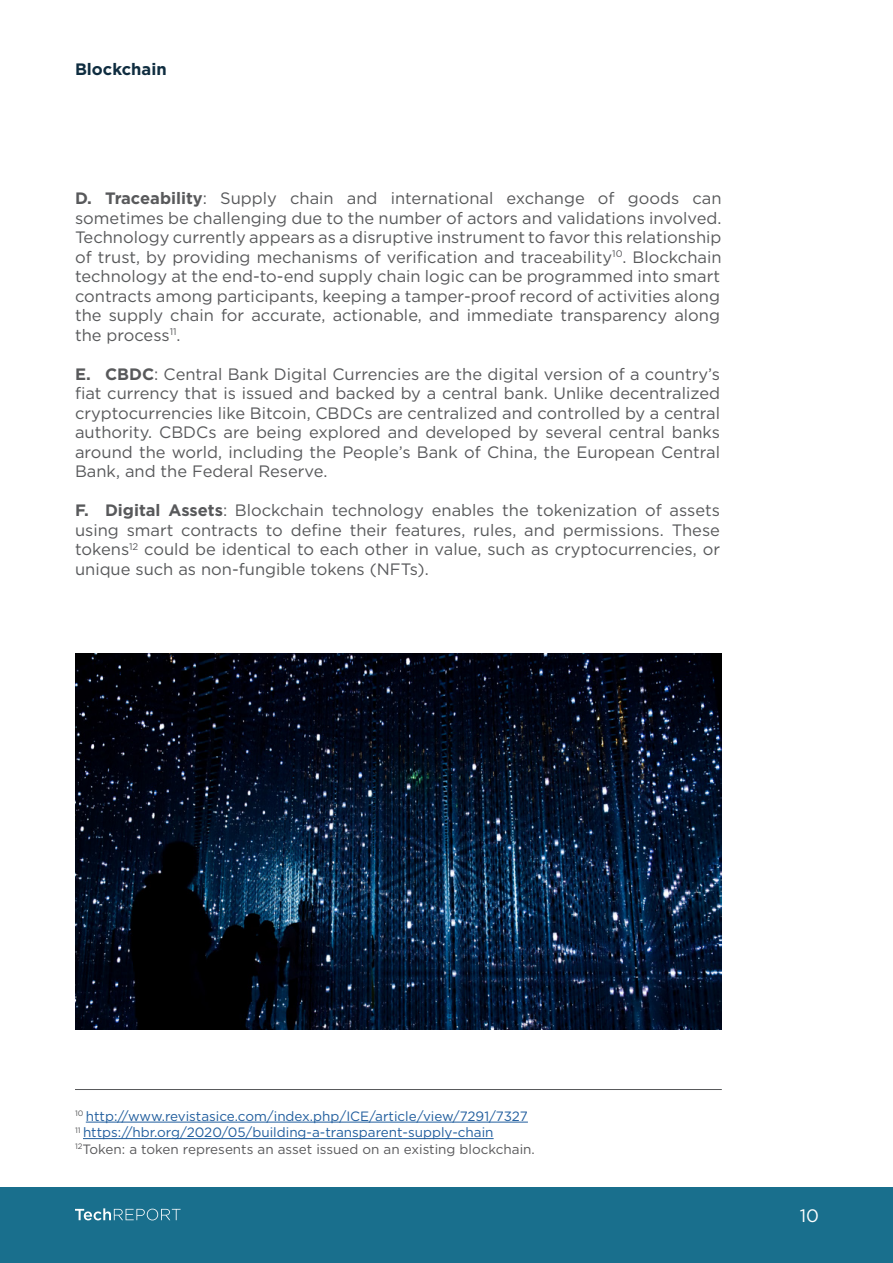
<style>
.page{position:relative;width:893px;height:1263px;background:#fff}
.page>*{position:absolute;margin:0;border:0;box-sizing:border-box;transform-origin:0 0}
.t1{font:18px "Gotham";color:#fff}
.t2{font:16.5px/19.5px "Gotham";color:#58595b;text-align:justify}
.t3{font:700 16.5px "Gotham";color:#0f2d40}
.t4{font:13.5px/16.5px "Gotham";color:#215e9e}
.s1{font-weight:700}
.s2{color:#58585a}
</style>
<div class="page">
<div style="left:0;top:1187px;width:893px;height:76px;background:#196f8d"></div>
<svg style="left:75px;top:1208px;width:106px;height:12px"></svg>
<hr style="left:86px;top:1122px;width:442px;height:1px;background:#215e9e">
<hr style="left:83px;top:1138px;width:411px;height:1px;background:#215e9e">
<hr style="left:75px;top:1089px;width:647px;height:1px;background:#58595b">
<img style="left:75px;top:654px;width:647px;height:376px">
<p class="t3" style="left:75px;top:58px;width:93px">Blockchain</p>
<p class="t2" style="left:75px;top:188px;width:648px"><span class="s1">D. Traceability</span>: Supply chain and international exchange of goods can sometimes be challenging due to the number of actors and validations involved.<br>Technology currently appears as a disruptive instrument to favor this relationship of trust, by providing mechanisms of verification and traceability<sup>10</sup>. Blockchain technology at the end-to-end supply chain logic can be programmed into smart contracts among participants, keeping a tamper-proof record of activities along the supply chain for accurate, actionable, and immediate transparency along the process<sup>11</sup>.</p>
<p class="t2" style="left:75px;top:364px;width:647px"><span class="s1">E. CBDC</span>: Central Bank Digital Currencies are the digital version of a country’s fiat currency that is issued and backed by a central bank. Unlike decentralized cryptocurrencies like Bitcoin, CBDCs are centralized and controlled by a central authority. CBDCs are being explored and developed by several central banks around the world, including the People’s Bank of China, the European Central Bank, and the Federal Reserve.</p>
<p class="t2" style="left:75px;top:500px;width:647px"><span class="s1">F. Digital Assets</span>: Blockchain technology enables the tokenization of assets using smart contracts to define their features, rules, and permissions. These tokens<sup>12</sup> could be identical to each other in value, such as cryptocurrencies, or unique such as non-fungible tokens (NFTs).</p>
<p class="t4" style="left:75px;top:1107px;width:461px"><sup>10</sup> http://www.revistasice.com/index.php/ICE/article/view/7291/7327<br><sup>11</sup> https://hbr.org/2020/05/building-a-transparent-supply-chain<br><sup>12</sup><span class="s2">Token: a token represents an asset issued on an existing blockchain.</span></p>
<p class="t1" style="left:800px;top:1204px;width:21px">10</p>
</div>
